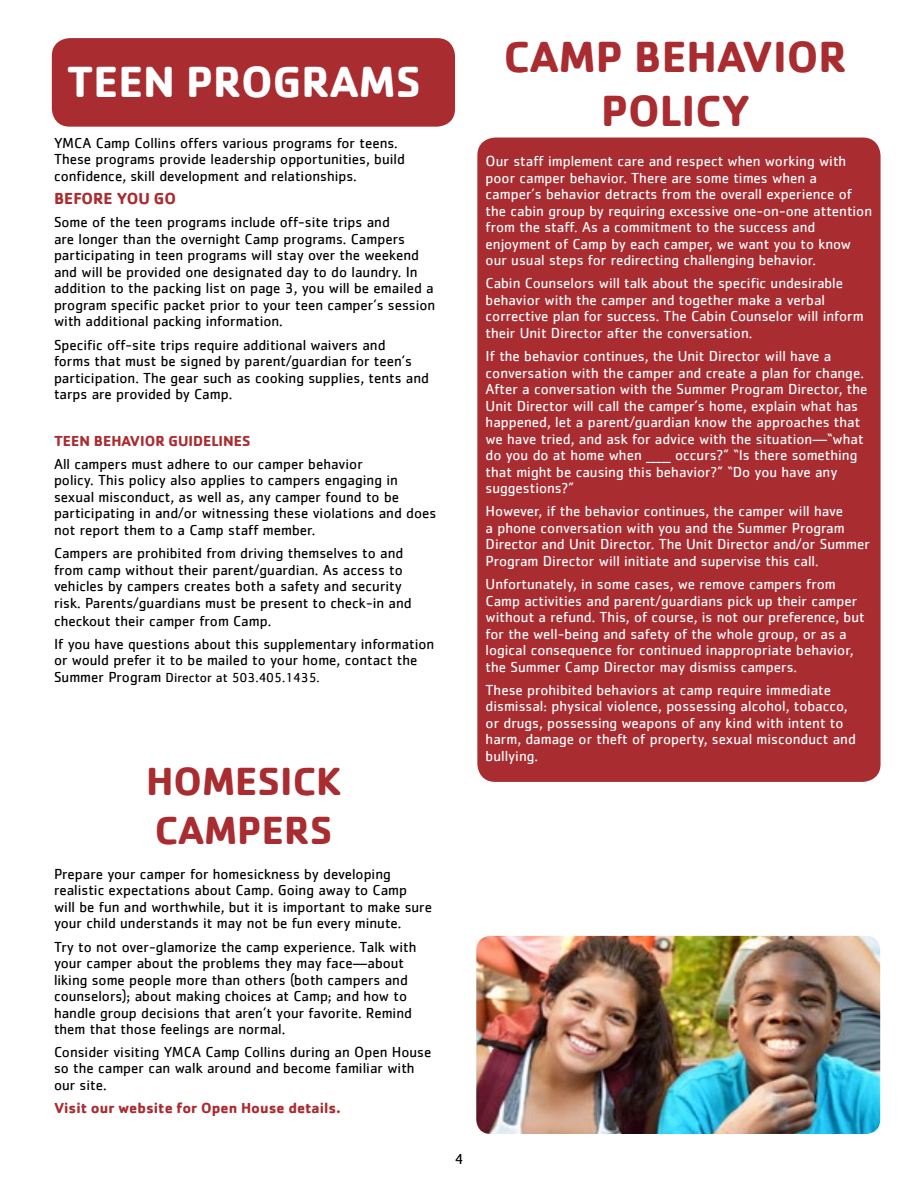
<style>
.page{position:relative;width:918px;height:1188px;background:#fff}
.page>*{position:absolute;margin:0;border:0;box-sizing:border-box;transform-origin:0 0}
.t1{font:700 45px/54px "Cachet";color:#a92c31;text-align:center}
.t2{font:700 45px "Cachet";color:#fff}
.t3{font:700 40.5px/48.6px "Cachet";color:#a92c31}
.t4{font:700 16.5px "Cachet";color:#a92c31}
.t5{font:15px/16.5px "Cachet";color:#000}
.t6{font:15px/16.5px "Cachet";color:#fff}
.t7{font:700 15px "Cachet";color:#a92c31}
.t8{font:13.5px "Cachet";color:#000}
.s1{font-size:15px}
</style>
<div class="page">
<div style="left:52px;top:38px;width:403px;height:89px;background:#a92c31;border-radius:18px"></div>
<div style="left:477px;top:138px;width:404px;height:644px;background:#a92c31;border-radius:18px"></div>
<img style="left:476px;top:936px;width:404px;height:198px">
<h1 class="t2" style="left:67px;top:53px;width:356px">TEEN PROGRAMS</h1>
<p class="t5" style="left:54px;top:134px;width:352px">YMCA Camp Collins offers various programs for teens.<br>These programs provide leadership opportunities, build confidence, skill development and relationships.</p>
<p class="t4" style="left:54px;top:188px;width:124px">BEFORE YOU GO</p>
<p class="t5" style="left:54px;top:214px;width:383px">Some of the teen programs include off-site trips and<br>are longer than the overnight Camp programs. Campers participating in teen programs will stay over the weekend and will be provided one designated day to do laundry. In addition to the packing list on page 3, you will be emailed a program specific packet prior to your teen camper’s session with additional packing information.</p>
<p class="t5" style="left:54px;top:336px;width:377px">Specific off-site trips require additional waivers and<br>forms that must be signed by parent/guardian for teen’s participation. The gear such as cooking supplies, tents and tarps are provided by Camp.</p>
<p class="t7" style="left:54px;top:431px;width:198px">TEEN BEHAVIOR GUIDELINES</p>
<p class="t5" style="left:54px;top:455px;width:384px">All campers must adhere to our camper behavior<br>policy. This policy also applies to campers engaging in sexual misconduct, as well as, any camper found to be participating in and/or witnessing these violations and does not report them to a Camp staff member.</p>
<p class="t5" style="left:54px;top:545px;width:359px">Campers are prohibited from driving themselves to and from camp without their parent/guardian. As access to vehicles by campers creates both a safety and security risk. Parents/guardians must be present to check-in and</p>
<p class="t5" style="left:54px;top:609px;width:382px;line-height:23.2px">checkout their camper from Camp.<br>If you have questions about this supplementary information</p>
<p class="t5" style="left:54px;top:652px;width:365px">or would prefer it to be mailed to your home, contact the</p>
<p class="t8" style="left:54px;top:670px;width:267px"><span class="s1">Summer Program</span> Director at 503.405.1435.</p>
<h2 class="t3" style="left:146px;top:756px;width:196px">HOMESICK<br>CAMPERS</h2>
<p class="t5" style="left:54px;top:865px;width:380px">Prepare your camper for homesickness by developing realistic expectations about Camp. Going away to Camp<br>will be fun and worthwhile, but it is important to make sure your child understands it may not be fun every minute.</p>
<p class="t5" style="left:54px;top:938px;width:364px">Try to not over-glamorize the camp experience. Talk with your camper about the problems they may face—about liking some people more than others (both campers and counselors); about making choices at Camp; and how to handle group decisions that aren’t your favorite. Remind them that those feelings are normal.</p>
<p class="t5" style="left:54px;top:1043px;width:379px">Consider visiting YMCA Camp Collins during an Open House so the camper can walk around and become familiar with our site.</p>
<p class="t7" style="left:54px;top:1098px;width:289px">Visit our website for Open House details.</p>
<p class="t5" style="left:455px;top:1151px;width:10px">4</p>
<h1 class="t1" style="left:504px;top:28px;width:345px">CAMP BEHAVIOR<br>POLICY</h1>
<p class="t6" style="left:486px;top:153px;width:388px">Our staff implement care and respect when working with poor camper behavior. There are some times when a camper’s behavior detracts from the overall experience of the cabin group by requiring excessive one-on-one attention from the staff. As a commitment to the success and enjoyment of Camp by each camper, we want you to know our usual steps for redirecting challenging behavior.</p>
<p class="t6" style="left:486px;top:275px;width:379px">Cabin Counselors will talk about the specific undesirable behavior with the camper and together make a verbal corrective plan for success. The Cabin Counselor will inform their Unit Director after the conversation.</p>
<p class="t6" style="left:486px;top:348px;width:383px">If the behavior continues, the Unit Director will have a conversation with the camper and create a plan for change.<br>After a conversation with the Summer Program Director, the Unit Director will call the camper’s home, explain what has happened, let a parent/guardian know the approaches that we have tried, and ask for advice with the situation—“what do you do at home when _____ occurs?” “Is there something that might be causing this behavior?” “Do you have any suggestions?”</p>
<p class="t6" style="left:486px;top:503px;width:386px">However, if the behavior continues, the camper will have<br>a phone conversation with you and the Summer Program Director and Unit Director. The Unit Director and/or Summer Program Director will initiate and supervise this call.</p>
<p class="t6" style="left:486px;top:576px;width:381px">Unfortunately, in some cases, we remove campers from Camp activities and parent/guardians pick up their camper without a refund. This, of course, is not our preference, but for the well-being and safety of the whole group, or as a logical consequence for continued inappropriate behavior, the Summer Camp Director may dismiss campers.</p>
<p class="t6" style="left:486px;top:681px;width:372px">These prohibited behaviors at camp require immediate dismissal: physical violence, possessing alcohol, tobacco, or drugs, possessing weapons of any kind with intent to harm, damage or theft of property, sexual misconduct and bullying.</p>
</div>
